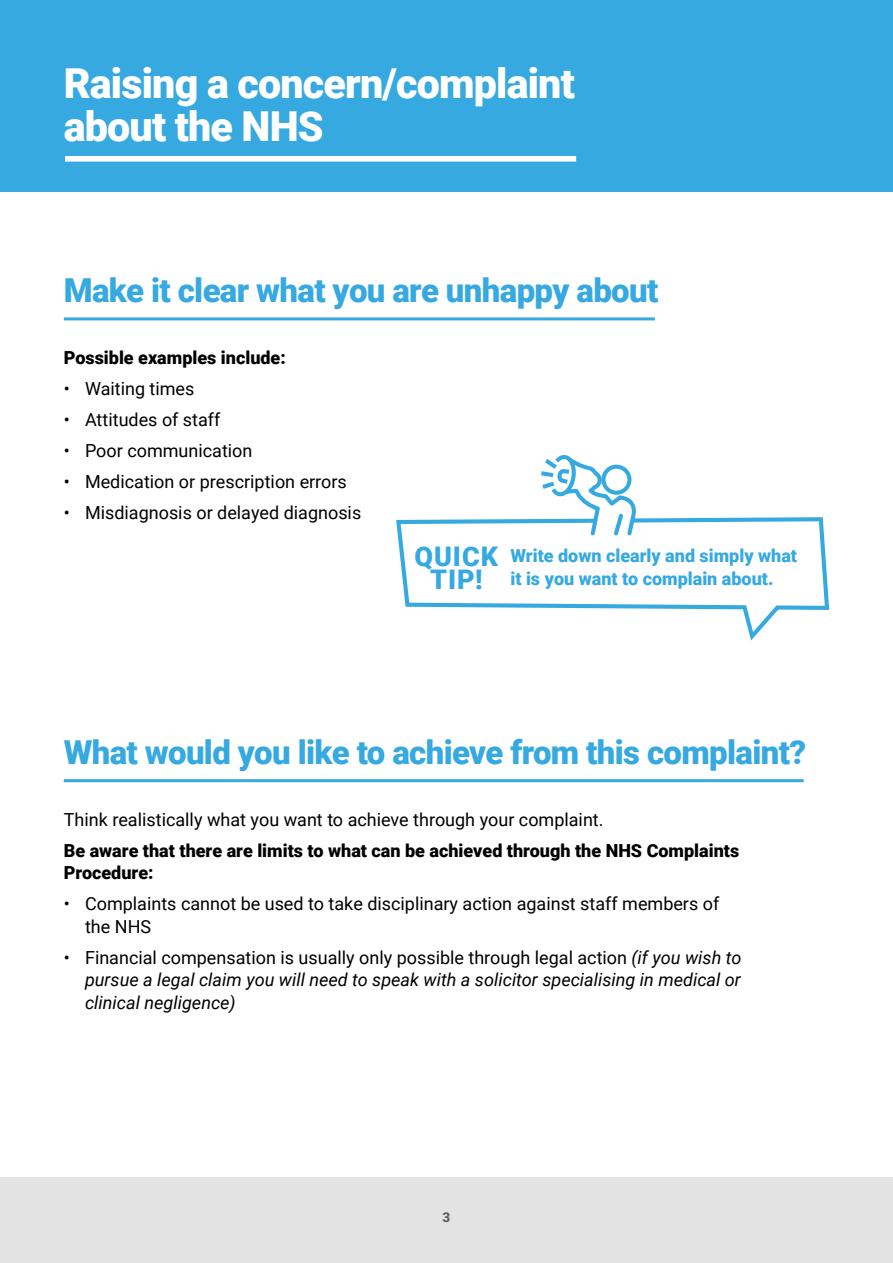
<style>
.page{position:relative;width:893px;height:1263px;background:#fff}
.page>*{position:absolute;margin:0;border:0;box-sizing:border-box;transform-origin:0 0}
.t1{font:900 41.25px/43.5px "Roboto";letter-spacing:-.02em;color:#fff}
.t2{font:900 33px "Roboto";letter-spacing:-.02em;color:#36a9e1}
.t3{font:900 27px/22.5px "Roboto";letter-spacing:.035em;color:#36a9e1;text-align:center}
.t4{font:18px/22.5px "Roboto";color:#000}
.t5{font:italic 18px/22.5px "Roboto";color:#000;text-align:justify}
.t6{font:900 18px/22.5px "Roboto";color:#000}
.t7{font:900 18px/22.5px "Roboto";color:#36a9e1}
.t8{font:900 13.5px "Roboto";color:#646363}
.s1{font-style:normal}
</style>
<div class="page">
<div style="left:0;top:1178px;width:893px;height:85px;background:#e4e3e4"></div>
<div style="left:0;top:0;width:893px;height:191px;background:#36a9e1"></div>
<div style="left:65px;top:156px;width:511px;height:6px;background:#fff"></div>
<hr style="left:64px;top:317px;width:591px;height:3px;background:#36a9e1">
<hr style="left:64px;top:779px;width:740px;height:3px;background:#36a9e1">
<svg style="left:396px;top:517px;width:434px;height:124px"></svg>
<svg style="left:537px;top:455px;width:101px;height:83px"></svg>
<p class="t1" style="left:64px;top:60px;width:513px">Raising a concern/complaint about the NHS</p>
<p class="t2" style="left:64px;top:267px;width:596px">Make it clear what you are unhappy about</p>
<p class="t6" style="left:64px;top:346px;width:224px">Possible examples include:</p>
<p class="t4" style="left:64px;top:377px;width:132px">• Waiting times</p>
<p class="t4" style="left:64px;top:408px;width:158px">• Attitudes of staff</p>
<p class="t4" style="left:64px;top:439px;width:190px">• Poor communication</p>
<p class="t4" style="left:64px;top:470px;width:285px">• Medication or prescription errors</p>
<p class="t4" style="left:64px;top:501px;width:299px">• Misdiagnosis or delayed diagnosis</p>
<p class="t3" style="left:414px;top:544px;width:85px">QUICK<br>TIP!</p>
<p class="t7" style="left:510px;top:544px;width:288px">Write down clearly and simply what it is you want to complain about.</p>
<p class="t2" style="left:64px;top:729px;width:744px">What would you like to achieve from this complaint?</p>
<p class="t4" style="left:64px;top:807px;width:541px">Think realistically what you want to achieve through your complaint.</p>
<p class="t6" style="left:64px;top:838px;width:677px">Be aware that there are limits to what can be achieved through the NHS Complaints<br>Procedure:</p>
<p class="t4" style="left:85px;top:892px;width:636px;text-indent:-21px">• Complaints cannot be used to take disciplinary action against staff members of the NHS</p>
<p class="t5" style="left:85px;top:945px;width:658px;text-indent:-21px"><span class="s1">• Financial compensation is usually only possible through legal action</span> (if you wish to pursue a legal claim you will need to speak with a solicitor specialising in medical or clinical negligence)</p>
<p class="t8" style="left:443px;top:1207px;width:9px">3</p>
</div>
